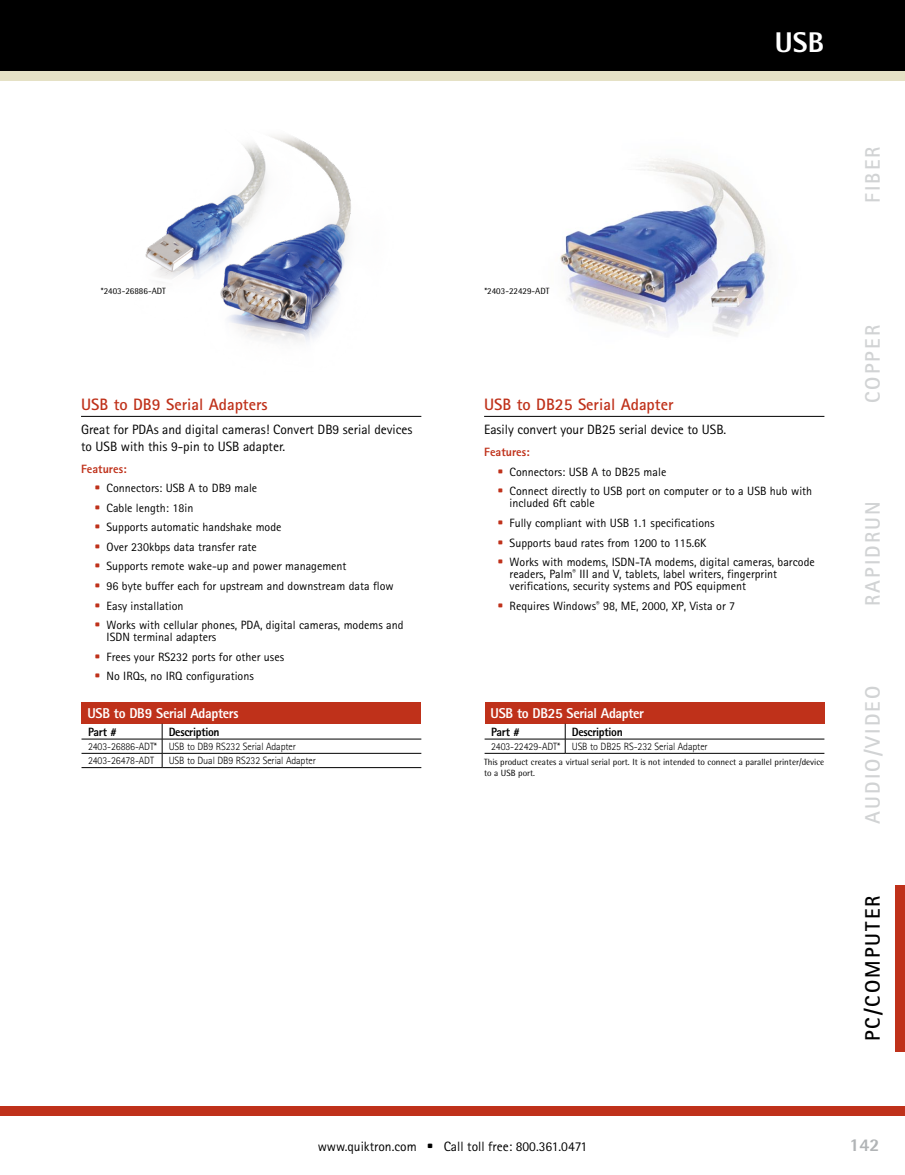
<style>
.page{position:relative;width:905px;height:1175px;background:#fff}
.page>*{position:absolute;margin:0;border:0;box-sizing:border-box;transform-origin:0 0}
.Page_Headers{font:800 28.5px "Rotis Semi Sans Std";color:#fff}
.t1{font:700 21px "Rotis Sans Serif Std";letter-spacing:.1em;color:#d1d3d4}
.t2{font:700 21px "Rotis Sans Serif Std";letter-spacing:.1em;color:#000}
.t3{font:800 18px "Rotis Semi Sans Std";color:#b1b4b6}
.Header_Copy{font:700 16.5px "Rotis Sans Serif Std";color:#bf311a}
.Table_Head{font:800 14.25px "Rotis Sans Serif Std";letter-spacing:-.025em;color:#fff}
.Body_copy{font:13.5px/16.2px "Rotis Sans Serif Std";color:#000}
.Bullets{font:12px/12px "Rotis Sans Serif Std";color:#000}
.Part__Description{font:800 12px "Rotis Sans Serif Std";letter-spacing:-.025em;color:#000}
.Subheader{font:800 12px "Rotis Sans Serif Std";color:#bf311a}
.Table_Contents{font:300 10.5px "Rotis Sans Serif Std";letter-spacing:-.01em;color:#000}
.Note{font:9px/10.8px "Rotis Semi Sans Std";color:#000}
.Part_Numbers{font:9px "Rotis Semi Sans Std";color:#000}
.s1{font-family:"Bureau Agency";color:#bf311a}
.s2{font-family:"Bureau Agency"}
</style>
<div class="page">
<div style="left:0;top:1106px;width:904px;height:10px;background:#bf311a"></div>
<div style="left:0;top:0;width:904px;height:72px;background:#000"></div>
<div style="left:0;top:72px;width:904px;height:9px;background:#e5e1c5"></div>
<div style="left:894px;top:885px;width:10px;height:166px;background:#bf311a"></div>
<hr style="left:81px;top:416px;width:340px;height:1px;background:#000">
<hr style="left:484px;top:416px;width:340px;height:1px;background:#000">
<div style="left:81px;top:702px;width:340px;height:21px;background:#bf311a"></div>
<hr style="left:81px;top:739px;width:81px;height:1px;background:#000">
<hr style="left:162px;top:739px;width:259px;height:1px;background:#000">
<hr style="left:81px;top:753px;width:81px;height:1px;background:#000">
<hr style="left:162px;top:753px;width:259px;height:1px;background:#000">
<svg style="left:162px;top:723px;width:1px;height:44px"></svg>
<hr style="left:81px;top:767px;width:81px;height:1px;background:#000">
<hr style="left:162px;top:767px;width:259px;height:1px;background:#000">
<img style="left:145px;top:135px;width:206px;height:207px">
<img style="left:560px;top:158px;width:207px;height:178px">
<div style="left:484px;top:702px;width:340px;height:21px;background:#bf311a"></div>
<hr style="left:484px;top:739px;width:81px;height:1px;background:#000">
<hr style="left:565px;top:739px;width:259px;height:1px;background:#000">
<svg style="left:565px;top:723px;width:1px;height:30px"></svg>
<hr style="left:484px;top:753px;width:81px;height:1px;background:#000">
<hr style="left:565px;top:753px;width:259px;height:1px;background:#000">
<p class="Part_Numbers" style="left:101px;top:285px;width:66px">*2403-26886-ADT</p>
<p class="Part_Numbers" style="left:484px;top:285px;width:66px">*2403-22429-ADT</p>
<p class="Page_Headers" style="left:775px;top:24px;width:51px">USB</p>
<p class="Header_Copy" style="left:81px;top:393px;width:188px">USB to DB9 Serial Adapters</p>
<p class="Body_copy" style="left:81px;top:421px;width:333px">Great for PDAs and digital cameras! Convert DB9 serial devices to USB with this 9-pin to USB adapter.</p>
<p class="Subheader" style="left:81px;top:461px;width:47px">Features:</p>
<p class="Bullets" style="left:95px;top:482px;width:164px"><span class="s1">•</span> Connectors: USB A to DB9 male</p>
<p class="Bullets" style="left:95px;top:501px;width:100px"><span class="s1">•</span> Cable length: 18in</p>
<p class="Bullets" style="left:95px;top:521px;width:188px"><span class="s1">•</span> Supports automatic handshake mode</p>
<p class="Bullets" style="left:95px;top:540px;width:164px"><span class="s1">•</span> Over 230kbps data transfer rate</p>
<p class="Bullets" style="left:95px;top:560px;width:253px"><span class="s1">•</span> Supports remote wake-up and power management</p>
<p class="Bullets" style="left:95px;top:580px;width:300px"><span class="s1">•</span> 96 byte buffer each for upstream and downstream data flow</p>
<p class="Bullets" style="left:95px;top:599px;width:90px"><span class="s1">•</span> Easy installation</p>
<p class="Bullets" style="left:106px;top:619px;width:298px;text-indent:-12px"><span class="s1">•</span> Works with cellular phones, PDA, digital cameras, modems and<br>ISDN terminal adapters</p>
<p class="Bullets" style="left:95px;top:650px;width:191px"><span class="s1">•</span> Frees your RS232 ports for other uses</p>
<p class="Bullets" style="left:95px;top:670px;width:161px"><span class="s1">•</span> No IRQs, no IRQ configurations</p>
<p class="Table_Head" style="left:87px;top:704px;width:152px">USB to DB9 Serial Adapters</p>
<p class="Part__Description" style="left:88px;top:724px;width:31px">Part #</p>
<p class="Part__Description" style="left:169px;top:724px;width:52px">Description</p>
<p class="Table_Contents" style="left:88px;top:740px;width:71px">2403-26886-ADT*</p>
<p class="Table_Contents" style="left:169px;top:740px;width:129px">USB to DB9 RS232 Serial Adapter</p>
<p class="Table_Contents" style="left:88px;top:754px;width:67px">2403-26478-ADT</p>
<p class="Table_Contents" style="left:169px;top:754px;width:149px">USB to Dual DB9 RS232 Serial Adapter</p>
<p class="Header_Copy" style="left:484px;top:393px;width:191px">USB to DB25 Serial Adapter</p>
<p class="Body_copy" style="left:484px;top:421px;width:243px">Easily convert your DB25 serial device to USB.</p>
<p class="Subheader" style="left:484px;top:444px;width:47px">Features:</p>
<p class="Bullets" style="left:498px;top:466px;width:170px"><span class="s1">•</span> Connectors: USB A to DB25 male</p>
<p class="Bullets" style="left:509px;top:485px;width:304px;text-indent:-12px"><span class="s1">•</span> Connect directly to USB port on computer or to a USB hub with included 6ft cable</p>
<p class="Bullets" style="left:498px;top:517px;width:218px"><span class="s1">•</span> Fully compliant with USB 1.1 specifications</p>
<p class="Bullets" style="left:498px;top:536px;width:210px"><span class="s1">•</span> Supports baud rates from 1200 to 115.6K</p>
<p class="Bullets" style="left:509px;top:556px;width:306px;text-indent:-12px"><span class="s1">•</span> Works with modems, ISDN-TA modems, digital cameras, barcode readers, Palm<sup>®</sup> III and V, tablets, label writers, fingerprint verifications, security systems and POS equipment</p>
<p class="Bullets" style="left:498px;top:599px;width:239px"><span class="s1">•</span> Requires Windows<sup>®</sup> 98, ME, 2000, XP, Vista or 7</p>
<p class="Table_Head" style="left:490px;top:704px;width:155px">USB to DB25 Serial Adapter</p>
<p class="Part__Description" style="left:491px;top:724px;width:31px">Part #</p>
<p class="Part__Description" style="left:571px;top:724px;width:52px">Description</p>
<p class="Table_Contents" style="left:491px;top:740px;width:71px">2403-22429-ADT*</p>
<p class="Table_Contents" style="left:571px;top:740px;width:138px">USB to DB25 RS-232 Serial Adapter</p>
<p class="Note" style="left:484px;top:756px;width:342px">This product creates a virtual serial port. It is not intended to connect a parallel printer/device to a USB port.</p>
<h2 class="t1" style="left:859px;top:203px;width:58px;rotate:-90deg">FIBER</h2>
<h2 class="t1" style="left:859px;top:403px;width:79px;rotate:-90deg">COPPER</h2>
<h2 class="t1" style="left:859px;top:606px;width:106px;rotate:-90deg">RAPIDRUN</h2>
<h2 class="t1" style="left:859px;top:823px;width:139px;rotate:-90deg">AUDIO/VIDEO</h2>
<h2 class="t2" style="left:859px;top:1041px;width:147px;rotate:-90deg">PC/COMPUTER</h2>
<p class="Body_copy" style="left:318px;top:1137px;width:271px">www.quiktron.com <span class="s2">•</span> Call toll free: 800.361.0471</p>
<h3 class="t3" style="left:849px;top:1133px;width:32px">142</h3>
</div>
